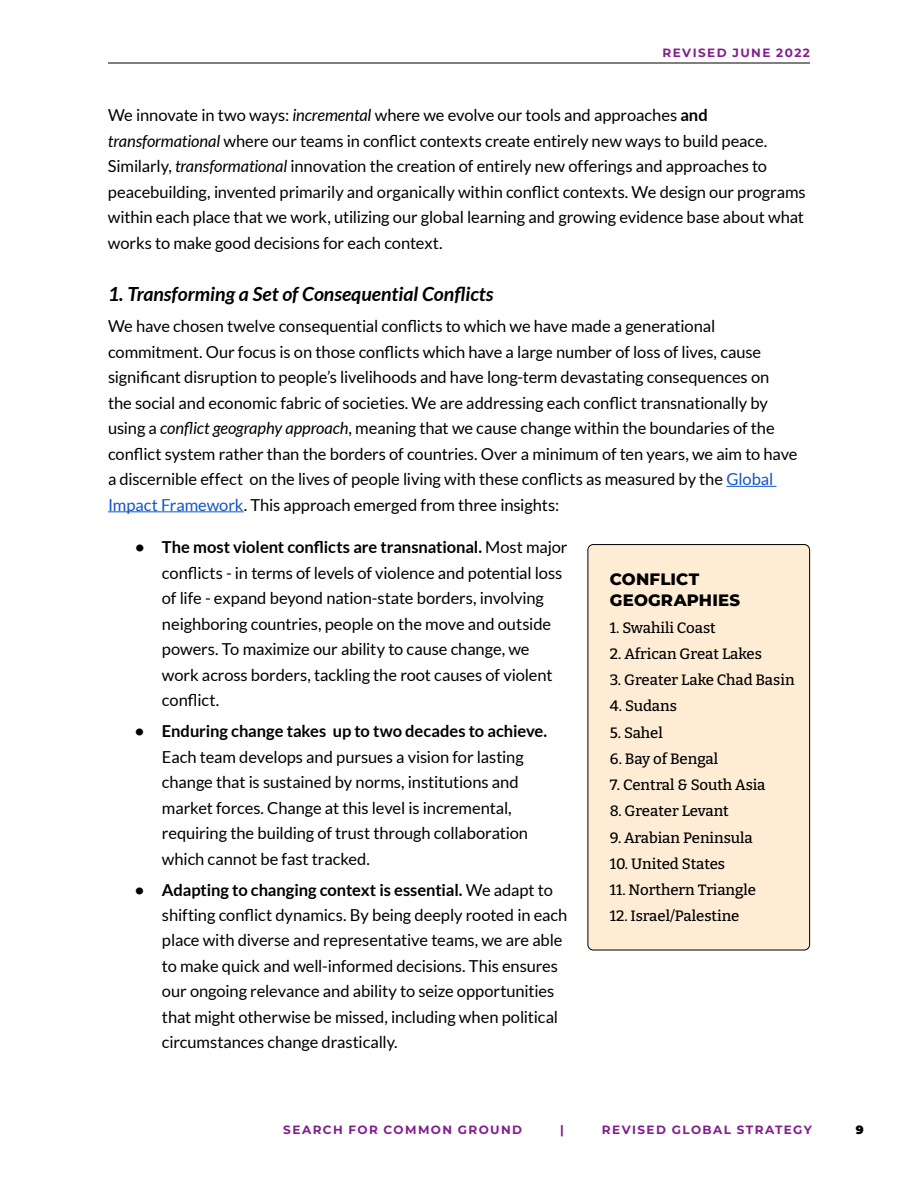
<style>
.page{position:relative;width:918px;height:1188px;background:#fff}
.page>*{position:absolute;margin:0;border:0;box-sizing:border-box;transform-origin:0 0}
.t1{font:italic 700 19.5px "Lato";color:#000}
.t2{font:16.5px/25.5px "Lato";letter-spacing:-.005em;color:#000}
.t3{font:700 16.5px "Lato";letter-spacing:-.005em;color:#000}
.t4{font:800 16.5px/21.6px "Montserrat";letter-spacing:.01em;color:#000}
.t5{font:500 15px "Bitter";color:#000}
.t6{font:700 12px "Montserrat";letter-spacing:.12em;color:#831e8f}
.t7{font:900 12px "Montserrat";color:#000}
.s1{font-style:italic}
.s2{font-weight:700}
.s3{color:#15c}
</style>
<div class="page">
<hr style="left:108px;top:63px;width:702px;height:1px;background:#000">
<hr style="left:726px;top:486px;width:50px;height:1px;background:#15c">
<hr style="left:108px;top:511px;width:136px;height:1px;background:#15c">
<div style="left:588px;top:545px;width:222px;height:405px;background:#feecd5;border-radius:5px"></div>
<div style="left:588px;top:544px;width:222px;height:406px;border:1px solid #000;border-radius:5px"></div>
<p class="t6" style="left:662px;top:44px;width:149px">REVISED JUNE 2022</p>
<p class="t2" style="left:108px;top:102px;width:699px">We innovate in two ways: <span class="s1">incremental</span> where we evolve our tools and approaches <span class="s2">and </span><span class="s1">transformational</span> where our teams in conflict contexts create entirely new ways to build peace.<br>Similarly, <span class="s1">transformational</span> innovation the creation of entirely new offerings and approaches to peacebuilding, invented primarily and organically within conflict contexts. We design our programs within each place that we work, utilizing our global learning and growing evidence base about what works to make good decisions for each context.</p>
<p class="t1" style="left:108px;top:283px;width:387px">1. Transforming a Set of Consequential Conflicts</p>
<p class="t2" style="left:108px;top:313px;width:691px">We have chosen twelve consequential conflicts to which we have made a generational commitment. Our focus is on those conflicts which have a large number of loss of lives, cause significant disruption to people’s livelihoods and have long-term devastating consequences on<br>the social and economic fabric of societies. We are addressing each conflict transnationally by using a <span class="s1">conflict geography approach</span>, meaning that we cause change within the boundaries of the conflict system rather than the borders of countries. Over a minimum of ten years, we aim to have a discernible effect on the lives of people living with these conflicts as measured by the <span class="s3">Global Impact Framework</span>. This approach emerged from three insights:</p>
<p class="t2" style="left:162px;top:534px;width:407px;text-indent:-27px"><span class="s2">• The most violent conflicts are transnational.</span> Most major conflicts - in terms of levels of violence and potential loss of life - expand beyond nation-state borders, involving neighboring countries, people on the move and outside powers. To maximize our ability to cause change, we work across borders, tackling the root causes of violent conflict.</p>
<p class="t3" style="left:135px;top:722px;width:414px">• Enduring change takes up to two decades to achieve.</p>
<p class="t2" style="left:162px;top:744px;width:368px">Each team develops and pursues a vision for lasting change that is sustained by norms, institutions and market forces. Change at this level is incremental, requiring the building of trust through collaboration which cannot be fast tracked.</p>
<p class="t2" style="left:162px;top:877px;width:407px;text-indent:-27px"><span class="s2">• Adapting to changing context is essential.</span> We adapt to shifting conflict dynamics. By being deeply rooted in each place with diverse and representative teams, we are able to make quick and well-informed decisions. This ensures our ongoing relevance and ability to seize opportunities that might otherwise be missed, including when political circumstances change drastically.</p>
<p class="t4" style="left:610px;top:568px;width:132px">CONFLICT<br>GEOGRAPHIES</p>
<p class="t5" style="left:610px;top:618px;width:107px">1. Swahili Coast</p>
<p class="t5" style="left:610px;top:644px;width:153px">2. African Great Lakes</p>
<p class="t5" style="left:610px;top:670px;width:186px">3. Greater Lake Chad Basin</p>
<p class="t5" style="left:610px;top:697px;width:68px">4. Sudans</p>
<p class="t5" style="left:610px;top:723px;width:54px">5. Sahel</p>
<p class="t5" style="left:610px;top:749px;width:110px">6. Bay of Bengal</p>
<p class="t5" style="left:610px;top:775px;width:157px">7. Central &amp; South Asia</p>
<p class="t5" style="left:610px;top:802px;width:120px">8. Greater Levant</p>
<p class="t5" style="left:610px;top:828px;width:144px">9. Arabian Peninsula</p>
<p class="t5" style="left:610px;top:854px;width:117px">10. United States</p>
<p class="t5" style="left:610px;top:880px;width:148px">11. Northern Triangle</p>
<p class="t5" style="left:610px;top:907px;width:131px">12. Israel/Palestine</p>
<p class="t6" style="left:283px;top:1121px;width:240px">SEARCH FOR COMMON GROUND</p>
<p class="t6" style="left:560px;top:1121px;width:5px">|</p>
<p class="t6" style="left:602px;top:1121px;width:211px">REVISED GLOBAL STRATEGY</p>
<p class="t7" style="left:856px;top:1121px;width:9px">9</p>
</div>
